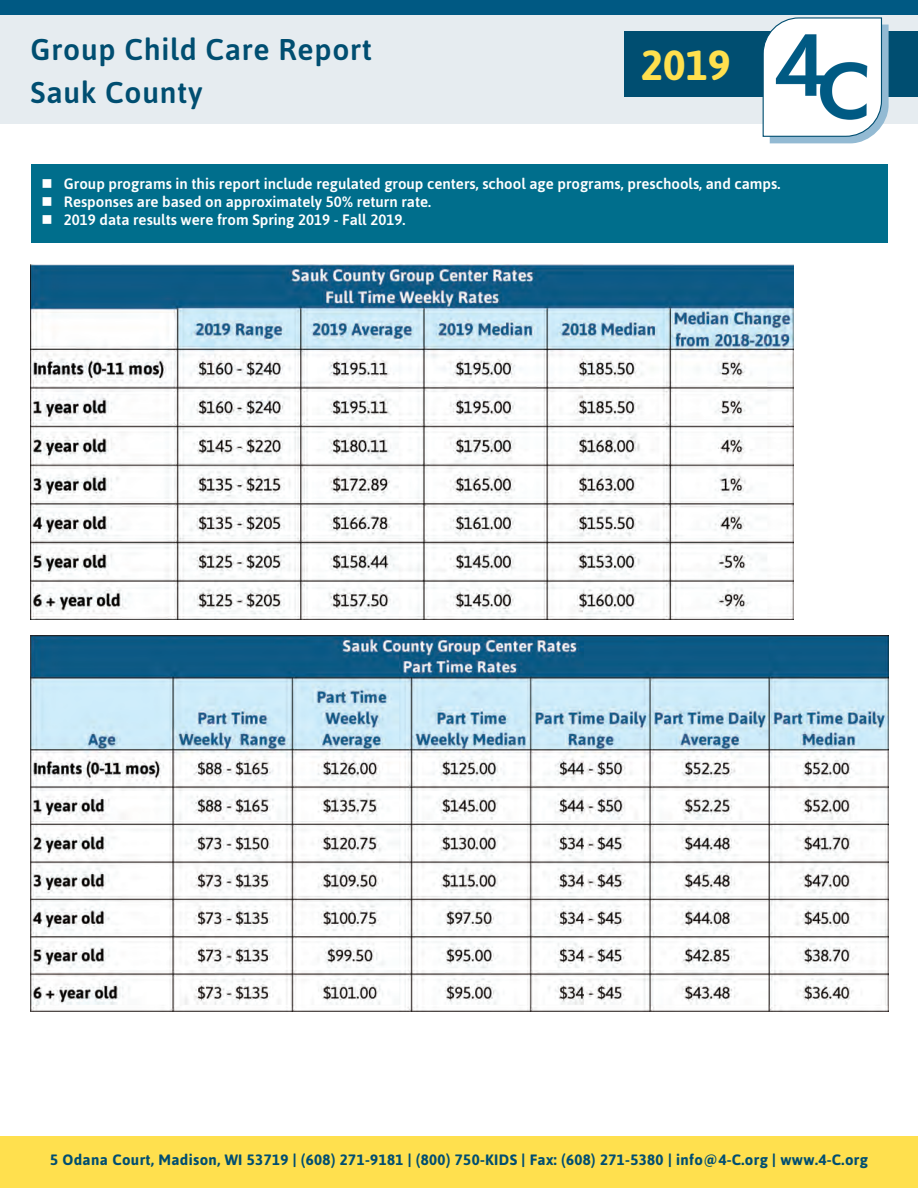
<style>
.page{position:relative;width:918px;height:1188px;background:#fff}
.page>*{position:absolute;margin:0;border:0;box-sizing:border-box;transform-origin:0 0}
.t1{font:700 42px "Asap";color:#ffe04e}
.t2{font:500 30px "Asap";letter-spacing:.025em;color:#004e71}
.t3{font:500 15px "Asap";color:#fff}
.t4{font:700 15px "Asap";letter-spacing:.025em;color:#004e71}
</style>
<div class="page">
<div style="left:0;top:14px;width:918px;height:110px;background:#e6ecf0"></div>
<div style="left:0;top:0;width:918px;height:14px;background:#005983"></div>
<div style="left:625px;top:31px;width:293px;height:66px;background:#004e71"></div>
<div style="left:0;top:1137px;width:918px;height:51px;background:#ffe04e"></div>
<svg style="left:762px;top:17px;width:127px;height:126px"></svg>
<img style="left:776px;top:34px;width:92px;height:87px">
<div style="left:31px;top:165px;width:857px;height:78px;background:#006e8c"></div>
<img style="left:31px;top:264px;width:763px;height:355px">
<img style="left:31px;top:636px;width:858px;height:375px">
<p class="t2" style="left:31px;top:30px;width:343px">Group Child Care Report</p>
<p class="t2" style="left:31px;top:73px;width:174px">Sauk County</p>
<p class="t1" style="left:641px;top:37px;width:91px">2019</p>
<p class="t3" style="left:41px;top:174px;width:740px">■ Group programs in this report include regulated group centers, school age programs, preschools, and camps.</p>
<p class="t3" style="left:41px;top:192px;width:391px">■ Responses are based on approximately 50% return rate.</p>
<p class="t3" style="left:41px;top:210px;width:366px">■ 2019 data results were from Spring 2019 - Fall 2019.</p>
<p class="t4" style="left:50px;top:1149px;width:819px">5 Odana Court, Madison, WI 53719 | (608) 271-9181 | (800) 750-KIDS | Fax: (608) 271-5380 | info@4-C.org | www.4-C.org</p>
</div>
